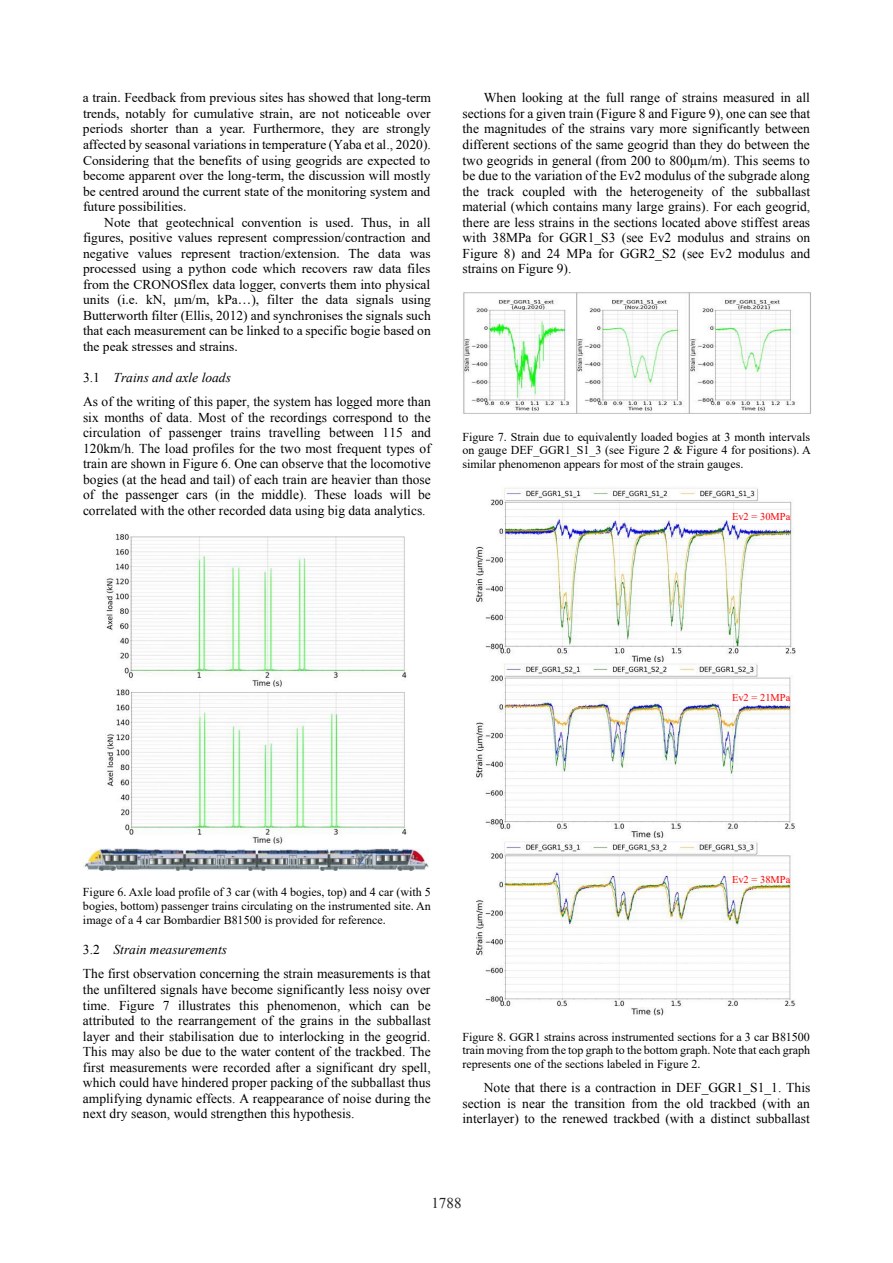
<style>
.page{position:relative;width:893px;height:1263px;background:#fff}
.page>*{position:absolute;margin:0;border:0;box-sizing:border-box;transform-origin:0 0}
.t1{font:15px "Times New Roman";color:#231f20}
.t2{font:13.5px/15.5px "Times New Roman";color:#000;text-align:justify}
.t3{font:12px/13.8px "Times New Roman";color:#000;text-align:justify}
.t4{font:10.5px "Times New Roman";color:#f00}
.s1{font-style:italic}
</style>
<div class="page">
<img style="left:106px;top:533px;width:301px;height:311px">
<img style="left:83px;top:848px;width:346px;height:22px">
<img style="left:463px;top:292px;width:348px;height:122px">
<img style="left:476px;top:486px;width:319px;height:529px">
<p class="t2" style="left:83px;top:91px;width:349px">a train. Feedback from previous sites has showed that long-term trends, notably for cumulative strain, are not noticeable over periods shorter than a year. Furthermore, they are strongly affected by seasonal variations in temperature (Yaba et al., 2020).<br>Considering that the benefits of using geogrids are expected to become apparent over the long-term, the discussion will mostly be centred around the current state of the monitoring system and future possibilities.</p>
<p class="t2" style="left:83px;top:216px;width:349px;text-indent:21px">Note that geotechnical convention is used. Thus, in all figures, positive values represent compression/contraction and negative values represent traction/extension. The data was processed using a python code which recovers raw data files from the CRONOSflex data logger, converts them into physical units (i.e. kN, µm/m, kPa…), filter the data signals using Butterworth filter (Ellis, 2012) and synchronises the signals such that each measurement can be linked to a specific bogie based on the peak stresses and strains.</p>
<p class="t2" style="left:83px;top:366px;width:349px;line-height:24.3px">3.1 <span class="s1">Trains and axle loads<br></span>As of the writing of this paper, the system has logged more than</p>
<p class="t2" style="left:83px;top:411px;width:349px">six months of data. Most of the recordings correspond to the circulation of passenger trains travelling between 115 and 120km/h. The load profiles for the two most frequent types of train are shown in Figure 6. One can observe that the locomotive bogies (at the head and tail) of each train are heavier than those of the passenger cars (in the middle). These loads will be correlated with the other recorded data using big data analytics.</p>
<p class="t2" style="left:462px;top:91px;width:349px;text-indent:21px">When looking at the full range of strains measured in all sections for a given train (Figure 8 and Figure 9), one can see that the magnitudes of the strains vary more significantly between different sections of the same geogrid than they do between the two geogrids in general (from 200 to 800µm/m). This seems to be due to the variation of the Ev2 modulus of the subgrade along the track coupled with the heterogeneity of the subballast material (which contains many large grains). For each geogrid, there are less strains in the sections located above stiffest areas with 38MPa for GGR1_S3 (see Ev2 modulus and strains on Figure 8) and 24 MPa for GGR2_S2 (see Ev2 modulus and strains on Figure 9).</p>
<p class="t3" style="left:462px;top:431px;width:350px">Figure 7. Strain due to equivalently loaded bogies at 3 month intervals on gauge DEF_GGR1_S1_3 (see Figure 2 &amp; Figure 4 for positions). A similar phenomenon appears for most of the strain gauges.</p>
<p class="t4" style="left:732px;top:513px;width:60px">Ev2 = 30MPa</p>
<p class="t4" style="left:732px;top:694px;width:60px">Ev2 = 21MPa</p>
<p class="t3" style="left:83px;top:886px;width:349px">Figure 6. Axle load profile of 3 car (with 4 bogies, top) and 4 car (with 5 bogies, bottom) passenger trains circulating on the instrumented site. An image of a 4 car Bombardier B81500 is provided for reference.</p>
<p class="t2" style="left:83px;top:939px;width:349px;line-height:24.3px">3.2 <span class="s1">Strain measurements<br></span>The first observation concerning the strain measurements is that</p>
<p class="t2" style="left:83px;top:983px;width:349px">the unfiltered signals have become significantly less noisy over time. Figure 7 illustrates this phenomenon, which can be attributed to the rearrangement of the grains in the subballast layer and their stabilisation due to interlocking in the geogrid.<br>This may also be due to the water content of the trackbed. The first measurements were recorded after a significant dry spell, which could have hindered proper packing of the subballast thus amplifying dynamic effects. A reappearance of noise during the next dry season, would strengthen this hypothesis.</p>
<p class="t4" style="left:732px;top:876px;width:60px">Ev2 = 38MPa</p>
<p class="t3" style="left:462px;top:1031px;width:349px">Figure 8. GGR1 strains across instrumented sections for a 3 car B81500 train moving from the top graph to the bottom graph. Note that each graph represents one of the sections labeled in Figure 2.</p>
<p class="t2" style="left:462px;top:1081px;width:349px;text-indent:21px">Note that there is a contraction in DEF_GGR1_S1_1. This section is near the transition from the old trackbed (with an interlayer) to the renewed trackbed (with a distinct subballast</p>
<p class="t1" style="left:431px;top:1197px;width:31px">1788</p>
</div>
